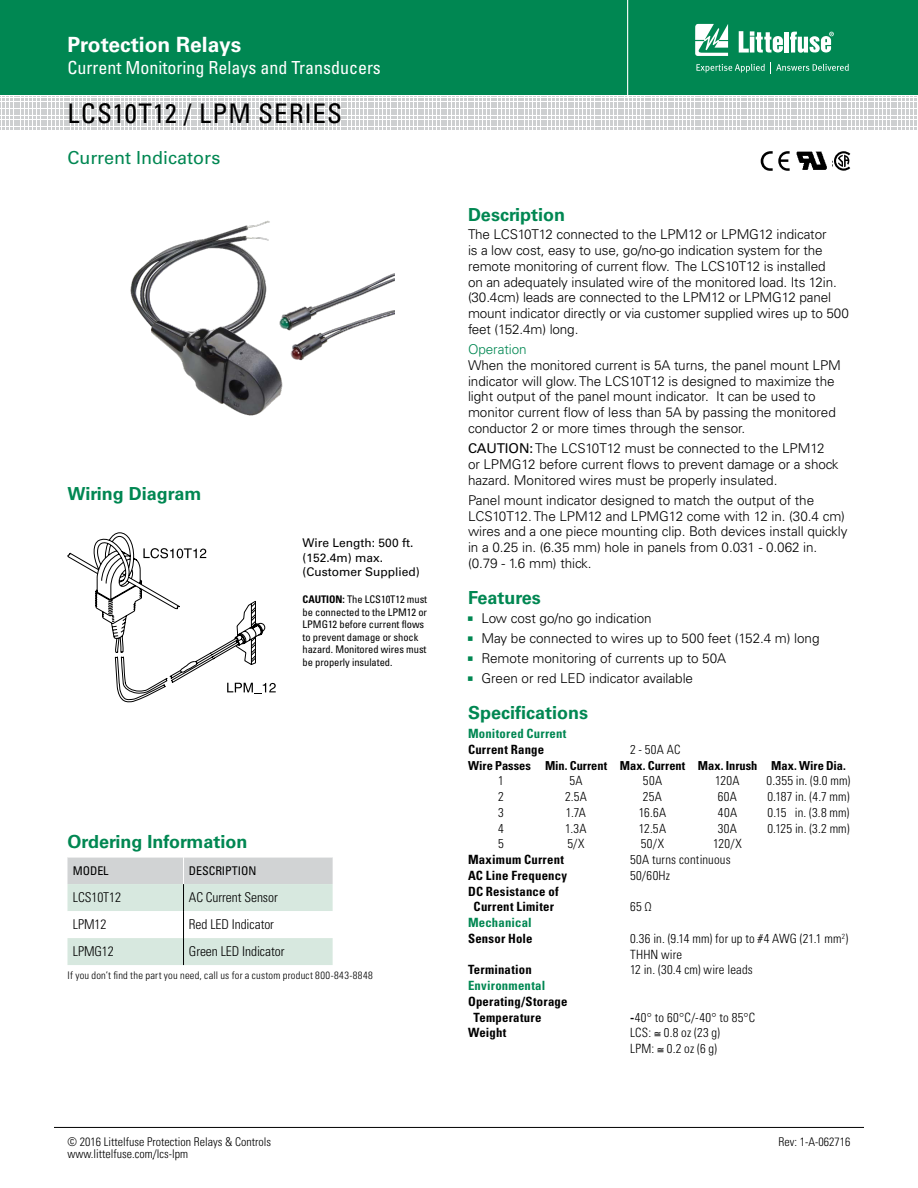
<style>
.page{position:relative;width:918px;height:1188px;background:#fff}
.page>*{position:absolute;margin:0;border:0;box-sizing:border-box;transform-origin:0 0}
.t1{font:condensed 27px "Univers LT Std";letter-spacing:.035em;color:#000}
.t2{font:700 21px "Univers LT Std";color:#fff}
.t3{font:700 18px "Univers LT Std";color:#008752}
.t4{font:condensed 18px "Univers LT Std";color:#fff}
.t5{font:18px "Univers LT Std";color:#008752}
.t6{font:300 13.5px/15.8px "Univers LT Std";letter-spacing:-.005em;color:#000}
.t7{font:300 condensed 13.5px "Univers LT Std";letter-spacing:-.005em;color:#000}
.t8{font:300 13.5px "Univers LT Std";letter-spacing:-.005em;color:#008752}
.t9{font:300 condensed 12.75px/15.8px "Univers LT Std";letter-spacing:.02em;color:#000}
.t10{font:700 condensed 12.75px/15.8px "Univers LT Std";letter-spacing:.015em;color:#000;text-align:center}
.t11{font:700 condensed 12.75px "Univers LT Std";letter-spacing:.015em;color:#008752}
.t12{font:700 condensed 12.3px "Univers LT Std";color:#000}
.t13{font:300 condensed 12px "Univers LT Std";color:#000}
.t14{font:12px/14.4px "Univers LT Std";color:#000}
.t15{font:condensed 12px "Univers LT Std";letter-spacing:-.005em;color:#000}
.t16{font:condensed 10.5px/12.6px "Univers LT Std";letter-spacing:-.005em;color:#000}
.t17{font:300 condensed 10.5px "Univers LT Std";letter-spacing:.025em;color:#000}
.s1{font-weight:700}
.s2{font-weight:400}
</style>
<div class="page">
<div style="left:0;top:0;width:918px;height:95px;background:#008752"></div>
<svg style="left:0;top:96px;width:917px;height:34px"></svg>
<hr style="left:627px;top:0;width:1px;height:98px;background:#fff">
<svg style="left:695px;top:24px;width:33px;height:32px"></svg>
<div style="left:784px;top:32px;width:5px;height:21px;background:#fff"></div>
<svg style="left:790px;top:32px;width:44px;height:21px"></svg>
<svg style="left:739px;top:31px;width:44px;height:22px"></svg>
<svg style="left:696px;top:62px;width:153px;height:11px"></svg>
<hr style="left:54px;top:1127px;width:810px;height:1px;background:#000">
<img style="left:796px;top:151px;width:31px;height:19px">
<svg style="left:834px;top:151px;width:16px;height:20px"></svg>
<svg style="left:761px;top:151px;width:29px;height:20px"></svg>
<img style="left:130px;top:220px;width:265px;height:196px">
<svg style="left:68px;top:532px;width:208px;height:170px"></svg>
<svg style="left:68px;top:857px;width:265px;height:108px"></svg>
<h2 class="t2" style="left:68px;top:33px;width:175px">Protection Relays</h2>
<h3 class="t4" style="left:68px;top:56px;width:315px">Current Monitoring Relays and Transducers</h3>
<h1 class="t1" style="left:68px;top:96px;width:276px">LCS10T12 / LPM SERIES</h1>
<h3 class="t5" style="left:68px;top:147px;width:154px">Current Indicators</h3>
<h3 class="t3" style="left:68px;top:483px;width:135px">Wiring Diagram</h3>
<p class="t14" style="left:303px;top:536px;width:119px">Wire Length: 500 ft. (152.4m) max. (Customer Supplied)</p>
<p class="t16" style="left:303px;top:593px;width:126px"><span class="s1">CAUTION:</span> The LCS10T12 must be connected to the LPM12 or<br>LPMG12 before current flows to prevent damage or shock hazard. Monitored wires must be properly insulated.</p>
<h3 class="t3" style="left:68px;top:831px;width:181px">Ordering Information</h3>
<p class="t15" style="left:73px;top:863px;width:37px">MODEL</p>
<p class="t15" style="left:189px;top:863px;width:69px">DESCRIPTION</p>
<p class="t7" style="left:73px;top:890px;width:50px">LCS10T12</p>
<p class="t7" style="left:189px;top:890px;width:90px">AC Current Sensor</p>
<p class="t7" style="left:73px;top:917px;width:35px">LPM12</p>
<p class="t7" style="left:189px;top:917px;width:87px">Red LED Indicator</p>
<p class="t7" style="left:73px;top:944px;width:42px">LPMG12</p>
<p class="t7" style="left:189px;top:944px;width:97px">Green LED Indicator</p>
<p class="t17" style="left:68px;top:969px;width:307px">If you don’t find the part you need, call us for a custom product 800-843-8848</p>
<h3 class="t3" style="left:468px;top:204px;width:99px">Description</h3>
<p class="t6" style="left:468px;top:227px;width:382px">The LCS10T12 connected to the LPM12 or LPMG12 indicator<br>is a low cost, easy to use, go/no-go indication system for the remote monitoring of current flow. The LCS10T12 is installed<br>on an adequately insulated wire of the monitored load. Its 12in. (30.4cm) leads are connected to the LPM12 or LPMG12 panel mount indicator directly or via customer supplied wires up to 500 feet (152.4m) long.</p>
<p class="t8" style="left:468px;top:341px;width:60px">Operation</p>
<p class="t6" style="left:468px;top:357px;width:374px">When the monitored current is 5A turns, the panel mount LPM indicator will glow. The LCS10T12 is designed to maximize the light output of the panel mount indicator. It can be used to monitor current flow of less than 5A by passing the monitored conductor 2 or more times through the sensor.</p>
<p class="t6" style="left:468px;top:440px;width:372px"><span class="s2">CAUTION:</span> The LCS10T12 must be connected to the LPM12 or LPMG12 before current flows to prevent damage or a shock hazard. Monitored wires must be properly insulated.</p>
<p class="t6" style="left:468px;top:492px;width:381px">Panel mount indicator designed to match the output of the LCS10T12. The LPM12 and LPMG12 come with 12 in. (30.4 cm) wires and a one piece mounting clip. Both devices install quickly in a 0.25 in. (6.35 mm) hole in panels from 0.031 - 0.062 in. (0.79 - 1.6 mm) thick.</p>
<h3 class="t3" style="left:468px;top:587px;width:74px">Features</h3>
<p class="t6" style="left:482px;top:608px;width:340px;line-height:20.2px">Low cost go/no go indication<br>May be connected to wires up to 500 feet (152.4 m) long Remote monitoring of currents up to 50A<br>Green or red LED indicator available</p>
<h3 class="t3" style="left:468px;top:702px;width:122px">Specifications</h3>
<p class="t11" style="left:468px;top:726px;width:100px">Monitored Current</p>
<p class="t10" style="left:468px;top:741px;width:78px">Current Range</p>
<p class="t9" style="left:630px;top:741px;width:52px">2 - 50A AC</p>
<p class="t12" style="left:468px;top:758px;width:379px">Wire Passes Min. Current Max. Current Max. Inrush Max. Wire Dia.</p>
<p class="t9" style="left:498px;top:773px;width:7px">1</p>
<p class="t9" style="left:569px;top:773px;width:15px">5A</p>
<p class="t9" style="left:643px;top:773px;width:21px">50A</p>
<p class="t9" style="left:715px;top:773px;width:26px">120A</p>
<p class="t9" style="left:767px;top:773px;width:85px">0.355 in. (9.0 mm)</p>
<p class="t9" style="left:498px;top:789px;width:7px">2</p>
<p class="t9" style="left:565px;top:789px;width:23px">2.5A</p>
<p class="t9" style="left:643px;top:789px;width:21px">25A</p>
<p class="t9" style="left:718px;top:789px;width:21px">60A</p>
<p class="t9" style="left:767px;top:789px;width:84px">0.187 in. (4.7 mm)</p>
<p class="t9" style="left:498px;top:804px;width:7px">3</p>
<p class="t9" style="left:566px;top:804px;width:22px">1.7A</p>
<p class="t9" style="left:639px;top:804px;width:29px">16.6A</p>
<p class="t9" style="left:718px;top:804px;width:21px">40A</p>
<p class="t9" style="left:768px;top:804px;width:83px">0.15 in. (3.8 mm)</p>
<p class="t9" style="left:498px;top:820px;width:7px">4</p>
<p class="t9" style="left:565px;top:820px;width:23px">1.3A</p>
<p class="t9" style="left:639px;top:820px;width:29px">12.5A</p>
<p class="t9" style="left:718px;top:820px;width:21px">30A</p>
<p class="t9" style="left:767px;top:820px;width:84px">0.125 in. (3.2 mm)</p>
<p class="t9" style="left:498px;top:836px;width:7px">5</p>
<p class="t9" style="left:567px;top:836px;width:19px">5/X</p>
<p class="t9" style="left:641px;top:836px;width:25px">50/X</p>
<p class="t9" style="left:713px;top:836px;width:30px">120/X</p>
<p class="t10" style="left:468px;top:852px;width:98px">Maximum Current</p>
<p class="t9" style="left:630px;top:852px;width:102px">50A turns continuous</p>
<p class="t10" style="left:468px;top:867px;width:101px">AC Line Frequency</p>
<p class="t9" style="left:630px;top:867px;width:42px">50/60Hz</p>
<p class="t10" style="left:468px;top:883px;width:92px">DC Resistance of<br>Current Limiter</p>
<p class="t9" style="left:630px;top:899px;width:23px">65 Ω</p>
<p class="t11" style="left:468px;top:915px;width:65px">Mechanical</p>
<p class="t10" style="left:468px;top:930px;width:66px">Sensor Hole</p>
<p class="t9" style="left:630px;top:930px;width:220px">0.36 in. (9.14 mm) for up to #4 AWG (21.1 mm<sup>2</sup>)<br>THHN wire</p>
<p class="t10" style="left:468px;top:962px;width:65px">Termination</p>
<p class="t9" style="left:630px;top:962px;width:124px">12 in. (30.4 cm) wire leads</p>
<p class="t11" style="left:468px;top:978px;width:79px">Environmental</p>
<p class="t10" style="left:474px;top:993px;width:95px;text-align:left;text-indent:-6px">Operating/Storage<br>Temperature</p>
<p class="t9" style="left:630px;top:1009px;width:127px"><span class="s1">-</span>40° to 60°C/-40° to 85°C</p>
<p class="t10" style="left:468px;top:1025px;width:40px">Weight</p>
<p class="t9" style="left:630px;top:1025px;width:92px">LCS: ≅ 0.8 oz (23 g)<br>LPM: ≅ 0.2 oz (6 g)</p>
<p class="t13" style="left:68px;top:1134px;width:205px">© 2016 Littelfuse Protection Relays &amp; Controls</p>
<p class="t13" style="left:779px;top:1134px;width:73px">Rev: 1-A-062716</p>
<p class="t13" style="left:68px;top:1146px;width:122px">www.littelfuse.com/lcs-lpm</p>
</div>
